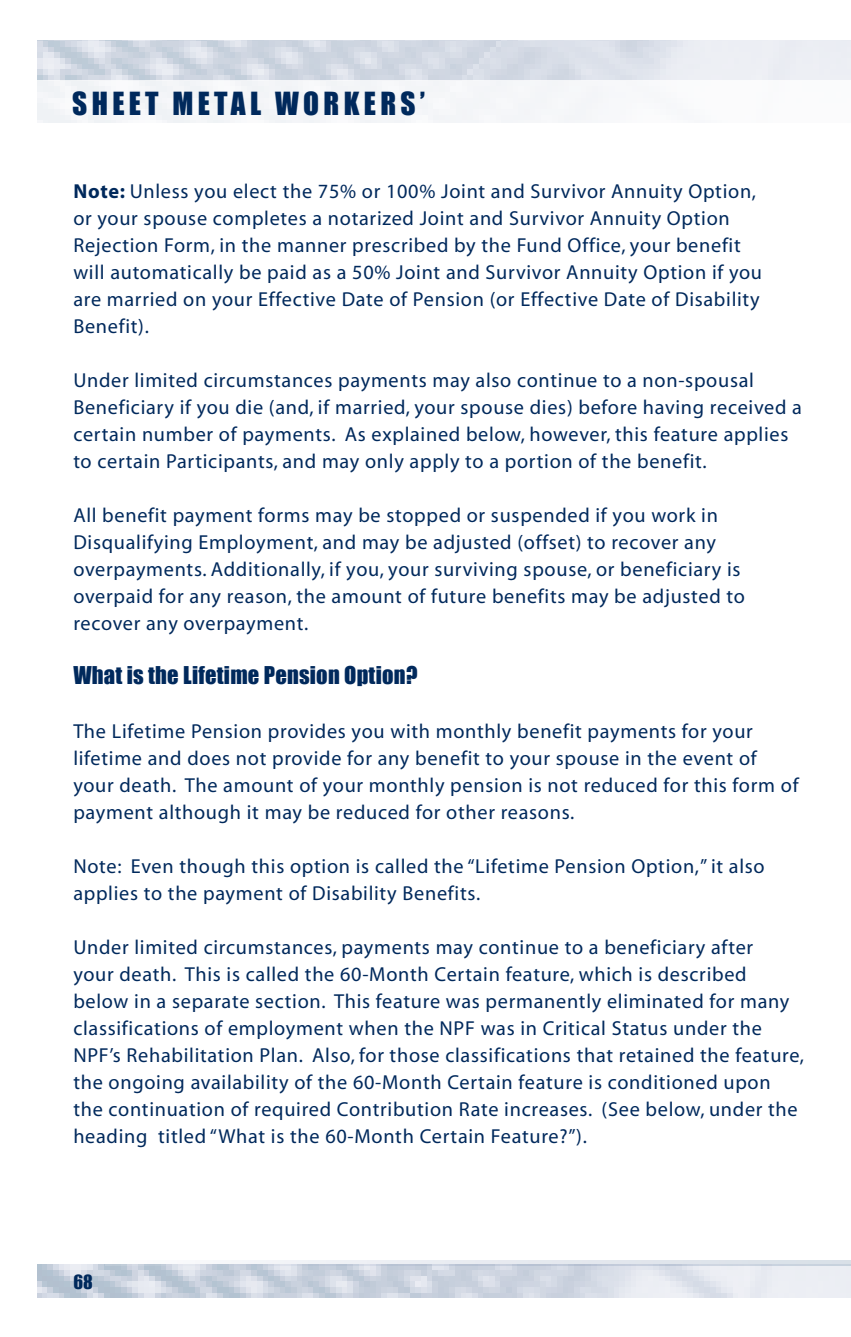
<style>
.page{position:relative;width:851px;height:1337px;background:#fff}
.page>*{position:absolute;margin:0;border:0;box-sizing:border-box;transform-origin:0 0}
.t1{font:29.25px "Impact";letter-spacing:.15em;color:#00295c}
.t2{font:22.5px "Impact";color:#00295c}
.t3{font:20.25px/27px "Myriad";letter-spacing:.035em;color:#00295c}
.t4{font:18px "Impact";color:#00295c}
.s1{font-weight:700}
</style>
<div class="page">
<img style="left:37px;top:1264px;width:813px;height:33px">
<svg style="left:105px;top:1260px;width:745px;height:5px"></svg>
<img style="left:37px;top:40px;width:813px;height:40px">
<div style="left:37px;top:80px;width:813px;height:43px;background:#f5f7f9"></div>
<h1 class="t1" style="left:72px;top:81px;width:354px">Sheet Metal Workers’</h1>
<p class="t3" style="left:73px;top:178px;width:690px"><span class="s1">Note:</span> Unless you elect the 75% or 100% Joint and Survivor Annuity Option, or your spouse completes a notarized Joint and Survivor Annuity Option Rejection Form, in the manner prescribed by the Fund Office, your benefit will automatically be paid as a 50% Joint and Survivor Annuity Option if you are married on your Effective Date of Pension (or Effective Date of Disability Benefit).</p>
<p class="t3" style="left:73px;top:367px;width:730px">Under limited circumstances payments may also continue to a non-spousal Beneficiary if you die (and, if married, your spouse dies) before having received a certain number of payments. As explained below, however, this feature applies to certain Participants, and may only apply to a portion of the benefit.</p>
<p class="t3" style="left:73px;top:502px;width:673px">All benefit payment forms may be stopped or suspended if you work in Disqualifying Employment, and may be adjusted (offset) to recover any overpayments. Additionally, if you, your surviving spouse, or beneficiary is overpaid for any reason, the amount of future benefits may be adjusted to recover any overpayment.</p>
<p class="t2" style="left:73px;top:657px;width:346px">What is the Lifetime Pension Option?</p>
<p class="t3" style="left:73px;top:718px;width:726px">The Lifetime Pension provides you with monthly benefit payments for your lifetime and does not provide for any benefit to your spouse in the event of your death. The amount of your monthly pension is not reduced for this form of payment although it may be reduced for other reasons.</p>
<p class="t3" style="left:73px;top:853px;width:692px">Note: Even though this option is called the “Lifetime Pension Option,” it also applies to the payment of Disability Benefits.</p>
<p class="t3" style="left:73px;top:934px;width:732px">Under limited circumstances, payments may continue to a beneficiary after<br>your death. This is called the 60-Month Certain feature, which is described below in a separate section. This feature was permanently eliminated for many classifications of employment when the NPF was in Critical Status under the NPF’s Rehabilitation Plan. Also, for those classifications that retained the feature, the ongoing availability of the 60-Month Certain feature is conditioned upon the continuation of required Contribution Rate increases. (See below, under the heading titled “What is the 60-Month Certain Feature?”).</p>
<p class="t4" style="left:73px;top:1267px;width:21px">68</p>
</div>
